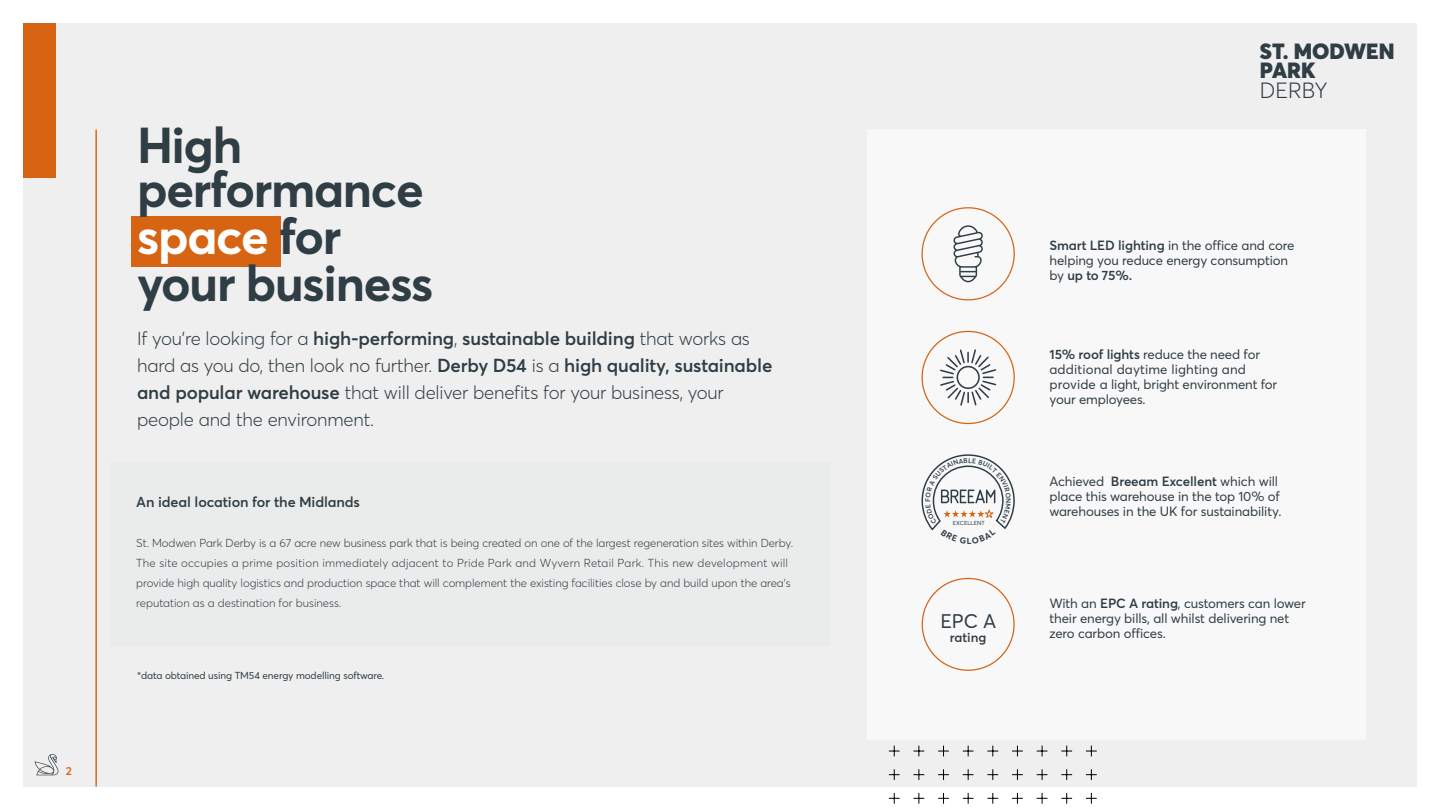
<style>
.page{position:relative;width:1440px;height:810px;background:#fff}
.page>*{position:absolute;margin:0;border:0;box-sizing:border-box;transform-origin:0 0}
.t1{font:700 49.8px/45.8px "Averta Std";letter-spacing:-.025em;color:#2f3d45}
.t2{font:900 21.75px/18.8px "Averta Std";color:#2f3d45}
.t3{font:300 21.75px "Averta Std";color:#2f3d45}
.t4{font:19.5px "Averta Std";color:#2f3d45}
.t5{font:300 18.6px/27.2px "Averta Std";letter-spacing:-.01em;color:#2f3d45}
.t6{font:600 14.33px "Averta Std";letter-spacing:-.01em;color:#2f3d45}
.t7{font:13.2px/14.9px "Averta Std";letter-spacing:-.01em;color:#2f3d45}
.t8{font:600 13.05px "Averta Std";color:#2f3d45}
.t9{font:600 11.55px "Averta Std";color:#d76413}
.t10{font:300 11.48px/20px "Averta Std";letter-spacing:-.005em;color:#2f3d45}
.t11{font:10.05px "Averta Std";letter-spacing:-.01em;color:#2f3d45}
.t12{font:5.7px "Averta Std";color:#2f3d45}
.s1{color:#fff}
.s2{font-weight:600}
</style>
<div class="page">
<div style="left:23px;top:23px;width:1394px;height:764px;background:#f0efef"></div>
<div style="left:111px;top:463px;width:720px;height:183px;background:#eaecec"></div>
<div style="left:131px;top:216px;width:149px;height:50px;background:#d76413"></div>
<hr style="left:95px;top:130px;width:2px;height:657px;background:#d76413">
<div style="left:868px;top:130px;width:498px;height:610px;background:#f8f8f8"></div>
<svg style="left:1086px;top:746px;width:11px;height:10px"></svg>
<svg style="left:1061px;top:746px;width:11px;height:10px"></svg>
<svg style="left:1037px;top:746px;width:10px;height:10px"></svg>
<svg style="left:1012px;top:746px;width:11px;height:10px"></svg>
<svg style="left:987px;top:746px;width:11px;height:10px"></svg>
<svg style="left:963px;top:746px;width:11px;height:10px"></svg>
<svg style="left:938px;top:746px;width:11px;height:10px"></svg>
<svg style="left:913px;top:746px;width:11px;height:10px"></svg>
<svg style="left:889px;top:746px;width:11px;height:10px"></svg>
<svg style="left:1086px;top:769px;width:11px;height:11px"></svg>
<svg style="left:1061px;top:769px;width:11px;height:11px"></svg>
<svg style="left:1037px;top:769px;width:10px;height:11px"></svg>
<svg style="left:1012px;top:769px;width:11px;height:11px"></svg>
<svg style="left:987px;top:769px;width:11px;height:11px"></svg>
<svg style="left:963px;top:769px;width:11px;height:11px"></svg>
<svg style="left:938px;top:769px;width:11px;height:11px"></svg>
<svg style="left:913px;top:769px;width:11px;height:11px"></svg>
<svg style="left:889px;top:769px;width:11px;height:11px"></svg>
<svg style="left:1086px;top:793px;width:11px;height:11px"></svg>
<svg style="left:1061px;top:793px;width:11px;height:11px"></svg>
<svg style="left:1037px;top:793px;width:10px;height:11px"></svg>
<svg style="left:1012px;top:793px;width:11px;height:11px"></svg>
<svg style="left:987px;top:793px;width:11px;height:11px"></svg>
<svg style="left:963px;top:793px;width:11px;height:11px"></svg>
<svg style="left:938px;top:793px;width:11px;height:11px"></svg>
<svg style="left:913px;top:793px;width:11px;height:11px"></svg>
<svg style="left:889px;top:793px;width:11px;height:11px"></svg>
<svg style="left:953px;top:225px;width:30px;height:57px"></svg>
<svg style="left:940px;top:349px;width:57px;height:57px"></svg>
<svg style="left:35px;top:754px;width:23px;height:21px"></svg>
<div style="left:23px;top:23px;width:33px;height:155px;background:#d76413"></div>
<svg style="left:921px;top:454px;width:94px;height:77px"></svg>
<p class="t9" style="left:66px;top:763px;width:8px">2</p>
<h1 class="t1" style="left:137px;top:120px;width:298px">High performance <span class="s1">space</span> for your business</h1>
<p class="t5" style="left:137px;top:324px;width:637px">If you’re looking for a <span class="s2">high-performing</span>, <span class="s2">sustainable building</span> that works as hard as you do, then look no further. <span class="s2">Derby D54</span> is a <span class="s2">high quality, sustainable and popular warehouse</span> that will deliver benefits for your business, your people and the environment.</p>
<p class="t6" style="left:136px;top:492px;width:225px">An ideal location for the Midlands</p>
<p class="t10" style="left:136px;top:532px;width:658px">St. Modwen Park Derby is a 67 acre new business park that is being created on one of the largest regeneration sites within Derby.<br>The site occupies a prime position immediately adjacent to Pride Park and Wyvern Retail Park. This new development will provide high quality logistics and production space that will complement the existing facilities close by and build upon the area’s reputation as a destination for business.</p>
<p class="t11" style="left:137px;top:668px;width:249px">*data obtained using TM54 energy modelling software.</p>
<h2 class="t2" style="left:1260px;top:41px;width:136px">ST. MODWEN<br>PARK</h2>
<h2 class="t3" style="left:1260px;top:75px;width:69px">DERBY</h2>
<p class="t12" style="left:953px;top:519px;width:34px">EXCELLENT</p>
<h3 class="t4" style="left:940px;top:608px;width:58px">EPC A</h3>
<p class="t8" style="left:950px;top:628px;width:38px">rating</p>
<p class="t7" style="left:1050px;top:237px;width:246px"><span class="s2">Smart LED lighting</span> in the office and core helping you reduce energy consumption by <span class="s2">up to 75%.</span></p>
<p class="t7" style="left:1050px;top:347px;width:229px"><span class="s2">15% roof lights</span> reduce the need for additional daytime lighting and provide a light, bright environment for your employees.</p>
<p class="t7" style="left:1050px;top:474px;width:233px">Achieved <span class="s2">Breeam Excellent</span> which will place this warehouse in the top 10% of warehouses in the UK for sustainability.</p>
<p class="t7" style="left:1050px;top:596px;width:258px">With an <span class="s2">EPC A rating</span>, customers can lower their energy bills, all whilst delivering net zero carbon offices.</p>
</div>
